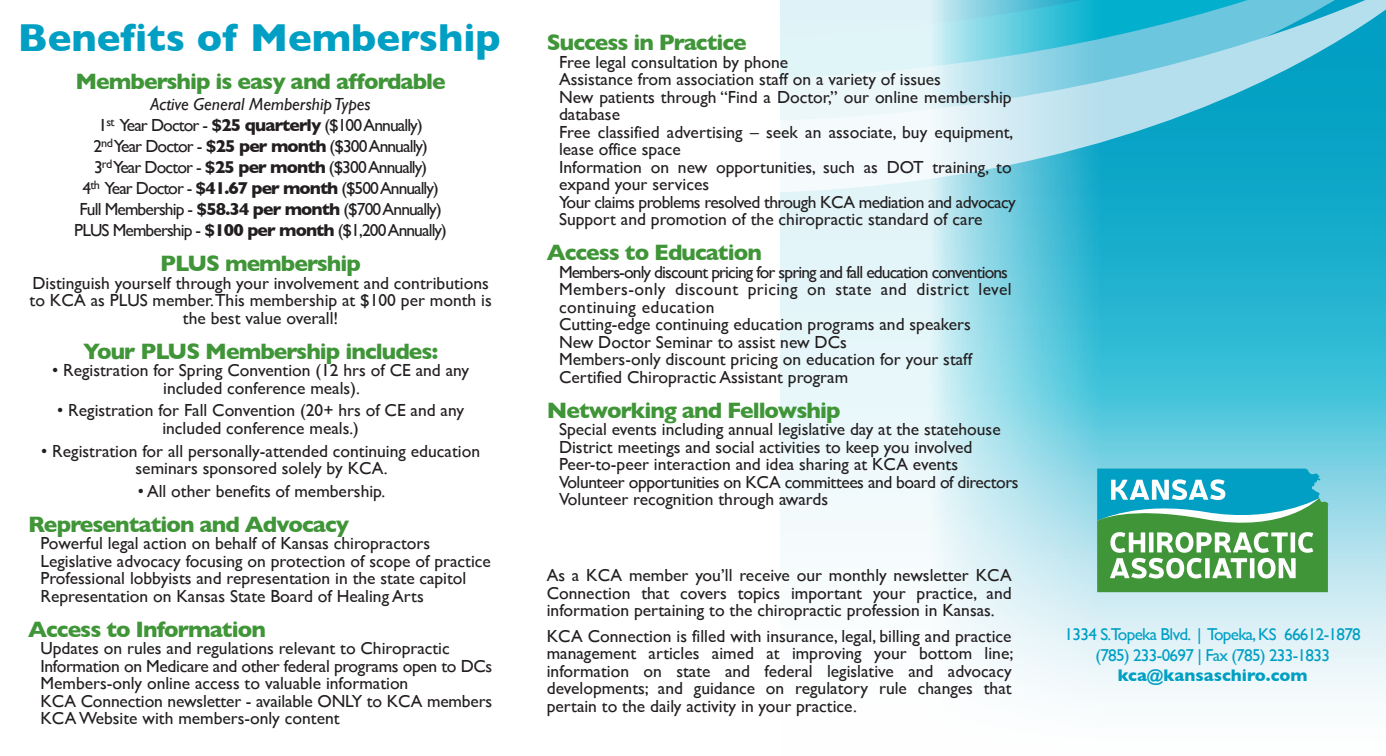
<style>
.page{position:relative;width:1386px;height:756px;background:#fff}
.page>*{position:absolute;margin:0;border:0;box-sizing:border-box;transform-origin:0 0}
.t1{font:700 39.73px "Gill Sans";color:#009fc3}
.t2{font:700 22.75px "Gill Sans";letter-spacing:-.04em;color:#3f9537}
.t3{font:17.5px/17.5px "Gill Sans";color:#231f20}
.t4{font:17.5px/21px "Gill Sans";letter-spacing:-.05em;color:#231f20;text-align:center}
.t5{font:17.15px/20.7px "Gill Sans";letter-spacing:-.04em;color:#009fc3;text-align:center}
.t6{font:700 17.15px "Gill Sans";color:#009fc3}
.s1{font-style:italic}
.s2{font-weight:700}
</style>
<div class="page">
<svg style="left:780px;top:296px;width:606px;height:405px"></svg>
<svg style="left:780px;top:0;width:606px;height:296px"></svg>
<svg style="left:1097px;top:469px;width:232px;height:123px"></svg>
<h1 class="t1" style="left:18px;top:7px;width:484px">Benefits of Membership</h1>
<h2 class="t2" style="left:75px;top:63px;width:372px">Membership is easy and affordable</h2>
<p class="t4" style="left:74px;top:93px;width:374px"><span class="s1">Active General Membership Types<br></span>1<sup>st</sup> Year Doctor - <span class="s2">$25 quarterly</span> ($100 Annually)<br>2<sup>nd</sup> Year Doctor - <span class="s2">$25 per month</span> ($300 Annually)<br>3<sup>rd</sup> Year Doctor - <span class="s2">$25 per month</span> ($300 Annually)<br>4<sup>th</sup> Year Doctor - <span class="s2">$41.67 per month</span> ($500 Annually)<br>Full Membership - <span class="s2">$58.34 per month</span> ($700 Annually)<br>PLUS Membership - <span class="s2">$100 per month</span> ($1,200 Annually)</p>
<h2 class="t2" style="left:160px;top:245px;width:202px">PLUS membership</h2>
<p class="t3" style="left:30px;top:274px;width:464px;text-align:center">Distinguish yourself through your involvement and contributions to KCA as PLUS member.This membership at $100 per month is the best value overall!</p>
<h2 class="t2" style="left:83px;top:333px;width:356px">Your PLUS Membership includes:</h2>
<p class="t3" style="left:52px;top:361px;width:419px;text-align:center">• Registration for Spring Convention (12 hrs of CE and any included conference meals).</p>
<p class="t3" style="left:57px;top:401px;width:408px;text-align:center">• Registration for Fall Convention (20+ hrs of CE and any included conference meals.)</p>
<p class="t3" style="left:41px;top:442px;width:440px;text-align:center">• Registration for all personally-attended continuing education seminars sponsored solely by KCA.</p>
<p class="t3" style="left:138px;top:482px;width:249px">• All other benefits of membership.</p>
<h2 class="t2" style="left:28px;top:506px;width:322px">Representation and Advocacy</h2>
<p class="t3" style="left:40px;top:534px;width:452px">Powerful legal action on behalf of Kansas chiropractors Legislative advocacy focusing on protection of scope of practice Professional lobbyists and representation in the state capitol Representation on Kansas State Board of Healing Arts</p>
<h2 class="t2" style="left:28px;top:611px;width:239px">Access to Information</h2>
<p class="t3" style="left:40px;top:639px;width:453px">Updates on rules and regulations relevant to Chiropractic Information on Medicare and other federal programs open to DCs Members-only online access to valuable information<br>KCA Connection newsletter - available ONLY to KCA members KCA Website with members-only content</p>
<h2 class="t2" style="left:547px;top:24px;width:202px">Success in Practice</h2>
<p class="t3" style="left:559px;top:53px;width:458px">Free legal consultation by phone<br>Assistance from association staff on a variety of issues<br>New patients through “Find a Doctor,” our online membership database<br>Free classified advertising – seek an associate, buy equipment, lease office space<br>Information on new opportunities, such as DOT training, to expand your services<br>Your claims problems resolved through KCA mediation and advocacy Support and promotion of the chiropractic standard of care</p>
<h2 class="t2" style="left:547px;top:234px;width:217px">Access to Education</h2>
<p class="t3" style="left:559px;top:263px;width:454px">Members-only discount pricing for spring and fall education conventions Members-only discount pricing on state and district level continuing education<br>Cutting-edge continuing education programs and speakers<br>New Doctor Seminar to assist new DCs<br>Members-only discount pricing on education for your staff Certified Chiropractic Assistant program</p>
<h2 class="t2" style="left:547px;top:392px;width:295px">Networking and Fellowship</h2>
<p class="t3" style="left:559px;top:420px;width:461px">Special events including annual legislative day at the statehouse District meetings and social activities to keep you involved Peer-to-peer interaction and idea sharing at KCA events Volunteer opportunities on KCA committees and board of directors Volunteer recognition through awards</p>
<p class="t3" style="left:547px;top:566px;width:466px;text-align:justify">As a KCA member you’ll receive our monthly newsletter KCA Connection that covers topics important your practice, and information pertaining to the chiropractic profession in Kansas.</p>
<p class="t3" style="left:547px;top:627px;width:468px;text-align:justify">KCA Connection is filled with insurance, legal, billing and practice management articles aimed at improving your bottom line; information on state and federal legislative and advocacy developments; and guidance on regulatory rule changes that pertain to the daily activity in your practice.</p>
<p class="t5" style="left:1065px;top:624px;width:298px">1334 S.Topeka Blvd. | Topeka, KS 66612-1878 (785) 233-0697 | Fax (785) 233-1833</p>
<p class="t6" style="left:1118px;top:662px;width:191px">kca@kansaschiro.com</p>
</div>
